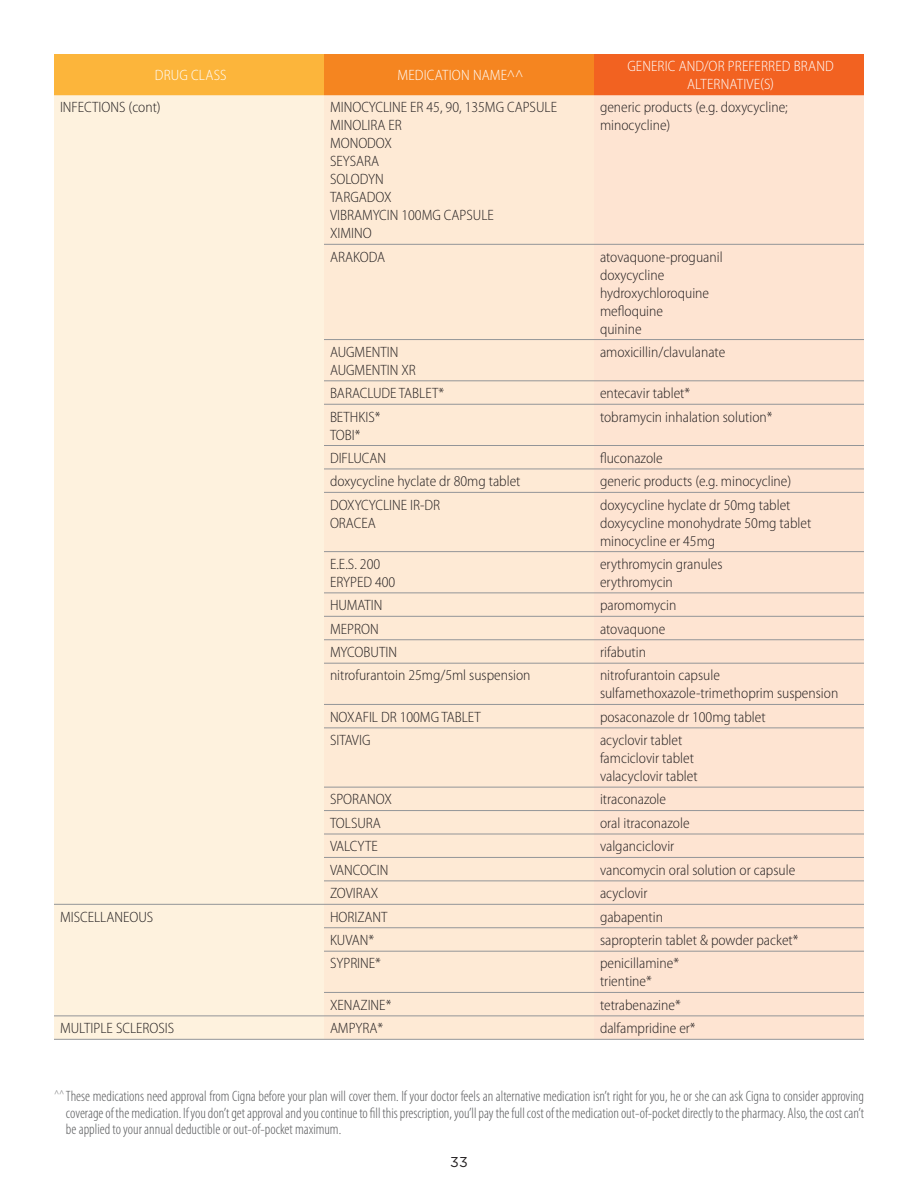
<style>
.page{position:relative;width:918px;height:1188px;background:#fff}
.page>*{position:absolute;margin:0;border:0;box-sizing:border-box;transform-origin:0 0}
.t1{font:300 semi-condensed 15px/18px "Myriad Pro";color:#231f20}
.NB-Legal_copy_Cat{font:300 condensed 15px/16.5px "Myriad Pro";color:#57585a;text-align:justify}
.Table_column_header{font:300 semi-condensed 15px/18px "Myriad Pro";letter-spacing:.01em;color:#fff;text-align:center}
.Page_number_centered{font:14.25px "Gotham";color:#231f20}
</style>
<div class="page">
<div style="left:54px;top:54px;width:270px;height:41px;background:#fcb53b"></div>
<div style="left:324px;top:54px;width:270px;height:41px;background:#f58520"></div>
<div style="left:594px;top:54px;width:270px;height:41px;background:#f26221"></div>
<div style="left:54px;top:95px;width:270px;height:944px;background:#fef2de"></div>
<div style="left:324px;top:95px;width:270px;height:944px;background:#feead5"></div>
<div style="left:594px;top:95px;width:270px;height:944px;background:#fee4d2"></div>
<hr style="left:54px;top:904px;width:270px;height:1px;background:#939598">
<hr style="left:54px;top:1016px;width:270px;height:1px;background:#939598">
<hr style="left:54px;top:1039px;width:270px;height:1px;background:#939598">
<hr style="left:324px;top:244px;width:270px;height:1px;background:#939598">
<hr style="left:594px;top:244px;width:270px;height:1px;background:#939598">
<hr style="left:324px;top:339px;width:270px;height:1px;background:#939598">
<hr style="left:594px;top:339px;width:270px;height:1px;background:#939598">
<hr style="left:324px;top:381px;width:270px;height:1px;background:#939598">
<hr style="left:594px;top:381px;width:270px;height:1px;background:#939598">
<hr style="left:324px;top:404px;width:270px;height:1px;background:#939598">
<hr style="left:594px;top:404px;width:270px;height:1px;background:#939598">
<hr style="left:324px;top:445px;width:270px;height:1px;background:#939598">
<hr style="left:594px;top:445px;width:270px;height:1px;background:#939598">
<hr style="left:324px;top:469px;width:270px;height:1px;background:#939598">
<hr style="left:594px;top:469px;width:270px;height:1px;background:#939598">
<hr style="left:324px;top:492px;width:270px;height:1px;background:#939598">
<hr style="left:594px;top:492px;width:270px;height:1px;background:#939598">
<hr style="left:324px;top:551px;width:270px;height:1px;background:#939598">
<hr style="left:594px;top:551px;width:270px;height:1px;background:#939598">
<hr style="left:324px;top:593px;width:270px;height:1px;background:#939598">
<hr style="left:594px;top:593px;width:270px;height:1px;background:#939598">
<hr style="left:324px;top:616px;width:270px;height:1px;background:#939598">
<hr style="left:594px;top:616px;width:270px;height:1px;background:#939598">
<hr style="left:324px;top:639px;width:270px;height:1px;background:#939598">
<hr style="left:594px;top:639px;width:270px;height:1px;background:#939598">
<hr style="left:324px;top:663px;width:270px;height:1px;background:#939598">
<hr style="left:594px;top:663px;width:270px;height:1px;background:#939598">
<hr style="left:324px;top:704px;width:270px;height:1px;background:#939598">
<hr style="left:594px;top:704px;width:270px;height:1px;background:#939598">
<hr style="left:324px;top:728px;width:270px;height:1px;background:#939598">
<hr style="left:594px;top:728px;width:270px;height:1px;background:#939598">
<hr style="left:324px;top:787px;width:270px;height:1px;background:#939598">
<hr style="left:594px;top:787px;width:270px;height:1px;background:#939598">
<hr style="left:324px;top:810px;width:270px;height:1px;background:#939598">
<hr style="left:594px;top:810px;width:270px;height:1px;background:#939598">
<hr style="left:324px;top:834px;width:270px;height:1px;background:#939598">
<hr style="left:594px;top:834px;width:270px;height:1px;background:#939598">
<hr style="left:324px;top:857px;width:270px;height:1px;background:#939598">
<hr style="left:594px;top:857px;width:270px;height:1px;background:#939598">
<hr style="left:324px;top:881px;width:270px;height:1px;background:#939598">
<hr style="left:594px;top:881px;width:270px;height:1px;background:#939598">
<hr style="left:324px;top:904px;width:270px;height:1px;background:#939598">
<hr style="left:594px;top:904px;width:270px;height:1px;background:#939598">
<hr style="left:324px;top:927px;width:270px;height:1px;background:#939598">
<hr style="left:594px;top:927px;width:270px;height:1px;background:#939598">
<hr style="left:324px;top:951px;width:270px;height:1px;background:#939598">
<hr style="left:594px;top:951px;width:270px;height:1px;background:#939598">
<hr style="left:324px;top:992px;width:270px;height:1px;background:#939598">
<hr style="left:594px;top:992px;width:270px;height:1px;background:#939598">
<hr style="left:324px;top:1016px;width:270px;height:1px;background:#939598">
<hr style="left:594px;top:1016px;width:270px;height:1px;background:#939598">
<hr style="left:324px;top:1039px;width:270px;height:1px;background:#939598">
<hr style="left:594px;top:1039px;width:270px;height:1px;background:#939598">
<p class="Table_column_header" style="left:155px;top:67px;width:73px">DRUG CLASS</p>
<p class="Table_column_header" style="left:398px;top:67px;width:128px">MEDICATION NAME^^</p>
<p class="Table_column_header" style="left:627px;top:58px;width:208px">GENERIC AND/OR PREFERRED BRAND<br>ALTERNATIVE(S)</p>
<p class="t1" style="left:60px;top:99px;width:102px">INFECTIONS (cont)</p>
<p class="t1" style="left:330px;top:99px;width:229px">MINOCYCLINE ER 45, 90, 135MG CAPSULE</p>
<p class="t1" style="left:330px;top:117px;width:73px">MINOLIRA ER</p>
<p class="t1" style="left:330px;top:135px;width:64px">MONODOX</p>
<p class="t1" style="left:330px;top:153px;width:51px">SEYSARA</p>
<p class="t1" style="left:330px;top:171px;width:55px">SOLODYN</p>
<p class="t1" style="left:330px;top:189px;width:63px">TARGADOX</p>
<p class="t1" style="left:330px;top:207px;width:165px">VIBRAMYCIN 100MG CAPSULE</p>
<p class="t1" style="left:330px;top:225px;width:43px">XIMINO</p>
<p class="t1" style="left:600px;top:99px;width:189px">generic products (e.g. doxycycline; minocycline)</p>
<p class="t1" style="left:330px;top:248px;width:57px">ARAKODA</p>
<p class="t1" style="left:600px;top:248px;width:124px">atovaquone-proguanil</p>
<p class="t1" style="left:600px;top:266px;width:66px">doxycycline</p>
<p class="t1" style="left:600px;top:284px;width:111px">hydroxychloroquine</p>
<p class="t1" style="left:600px;top:302px;width:65px">mefloquine</p>
<p class="t1" style="left:600px;top:320px;width:43px">quinine</p>
<p class="t1" style="left:330px;top:343px;width:70px">AUGMENTIN</p>
<p class="t1" style="left:330px;top:361px;width:87px">AUGMENTIN XR</p>
<p class="t1" style="left:600px;top:343px;width:127px">amoxicillin/clavulanate</p>
<p class="t1" style="left:330px;top:384px;width:116px">BARACLUDE TABLET*</p>
<p class="t1" style="left:600px;top:384px;width:92px">entecavir tablet*</p>
<p class="t1" style="left:330px;top:408px;width:52px">BETHKIS*</p>
<p class="t1" style="left:330px;top:426px;width:32px">TOBI*</p>
<p class="t1" style="left:600px;top:408px;width:174px">tobramycin inhalation solution*</p>
<p class="t1" style="left:330px;top:449px;width:58px">DIFLUCAN</p>
<p class="t1" style="left:600px;top:449px;width:64px">fluconazole</p>
<p class="t1" style="left:330px;top:473px;width:192px">doxycycline hyclate dr 80mg tablet</p>
<p class="t1" style="left:600px;top:473px;width:193px">generic products (e.g. minocycline)</p>
<p class="t1" style="left:330px;top:496px;width:112px">DOXYCYCLINE IR-DR</p>
<p class="t1" style="left:330px;top:514px;width:47px">ORACEA</p>
<p class="t1" style="left:600px;top:496px;width:192px">doxycycline hyclate dr 50mg tablet</p>
<p class="t1" style="left:600px;top:514px;width:213px">doxycycline monohydrate 50mg tablet</p>
<p class="t1" style="left:600px;top:532px;width:117px">minocycline er 45mg</p>
<p class="t1" style="left:330px;top:555px;width:52px">E.E.S. 200</p>
<p class="t1" style="left:330px;top:573px;width:67px">ERYPED 400</p>
<p class="t1" style="left:600px;top:555px;width:124px">erythromycin granules</p>
<p class="t1" style="left:600px;top:573px;width:74px">erythromycin</p>
<p class="t1" style="left:330px;top:596px;width:54px">HUMATIN</p>
<p class="t1" style="left:600px;top:596px;width:78px">paromomycin</p>
<p class="t1" style="left:330px;top:620px;width:50px">MEPRON</p>
<p class="t1" style="left:600px;top:620px;width:67px">atovaquone</p>
<p class="t1" style="left:330px;top:643px;width:68px">MYCOBUTIN</p>
<p class="t1" style="left:600px;top:643px;width:48px">rifabutin</p>
<p class="t1" style="left:330px;top:667px;width:202px">nitrofurantoin 25mg/5ml suspension</p>
<p class="t1" style="left:600px;top:667px;width:121px">nitrofurantoin capsule</p>
<p class="t1" style="left:600px;top:685px;width:240px">sulfamethoxazole-trimethoprim suspension</p>
<p class="t1" style="left:330px;top:708px;width:152px">NOXAFIL DR 100MG TABLET</p>
<p class="t1" style="left:600px;top:708px;width:167px">posaconazole dr 100mg tablet</p>
<p class="t1" style="left:330px;top:731px;width:42px">SITAVIG</p>
<p class="t1" style="left:600px;top:731px;width:84px">acyclovir tablet</p>
<p class="t1" style="left:600px;top:749px;width:95px">famciclovir tablet</p>
<p class="t1" style="left:600px;top:767px;width:99px">valacyclovir tablet</p>
<p class="t1" style="left:330px;top:791px;width:64px">SPORANOX</p>
<p class="t1" style="left:600px;top:791px;width:68px">itraconazole</p>
<p class="t1" style="left:330px;top:814px;width:52px">TOLSURA</p>
<p class="t1" style="left:600px;top:814px;width:91px">oral itraconazole</p>
<p class="t1" style="left:330px;top:838px;width:49px">VALCYTE</p>
<p class="t1" style="left:600px;top:838px;width:76px">valganciclovir</p>
<p class="t1" style="left:330px;top:861px;width:60px">VANCOCIN</p>
<p class="t1" style="left:600px;top:861px;width:197px">vancomycin oral solution or capsule</p>
<p class="t1" style="left:330px;top:884px;width:50px">ZOVIRAX</p>
<p class="t1" style="left:600px;top:884px;width:49px">acyclovir</p>
<p class="t1" style="left:60px;top:908px;width:95px">MISCELLANEOUS</p>
<p class="t1" style="left:330px;top:908px;width:59px">HORIZANT</p>
<p class="t1" style="left:600px;top:908px;width:65px">gabapentin</p>
<p class="t1" style="left:330px;top:931px;width:46px">KUVAN*</p>
<p class="t1" style="left:600px;top:931px;width:200px">sapropterin tablet &amp; powder packet*</p>
<p class="t1" style="left:330px;top:955px;width:53px">SYPRINE*</p>
<p class="t1" style="left:600px;top:955px;width:81px">penicillamine*</p>
<p class="t1" style="left:600px;top:973px;width:53px">trientine*</p>
<p class="t1" style="left:330px;top:996px;width:63px">XENAZINE*</p>
<p class="t1" style="left:600px;top:996px;width:82px">tetrabenazine*</p>
<p class="t1" style="left:60px;top:1019px;width:116px">MULTIPLE SCLEROSIS</p>
<p class="t1" style="left:330px;top:1019px;width:55px">AMPYRA*</p>
<p class="t1" style="left:600px;top:1019px;width:97px">dalfampridine er*</p>
<p class="NB-Legal_copy_Cat" style="left:66px;top:1088px;width:800px;text-indent:-12px"><sup>^^</sup> These medications need approval from Cigna before your plan will cover them. If your doctor feels an alternative medication isn’t right for you, he or she can ask Cigna to consider approving coverage of the medication. If you don’t get approval and you continue to fill this prescription, you’ll pay the full cost of the medication out-of-pocket directly to the pharmacy. Also, the cost can’t be applied to your annual deductible or out-of-pocket maximum.</p>
<p class="Page_number_centered" style="left:450px;top:1153px;width:19px">33</p>
</div>
